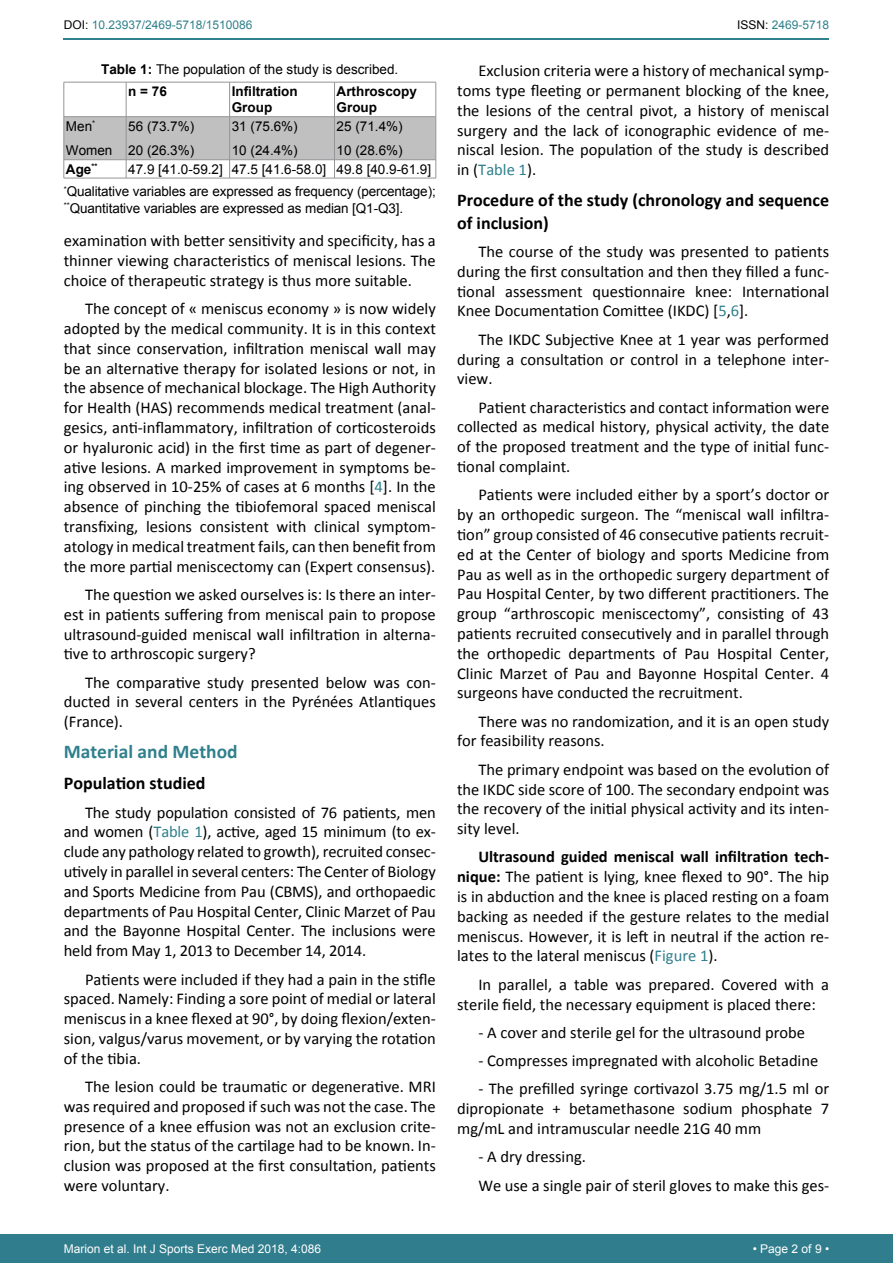
<style>
.page{position:relative;width:893px;height:1263px;background:#fff}
.page>*{position:absolute;margin:0;border:0;box-sizing:border-box;transform-origin:0 0}
.t1{font:700 19.5px "Calibri";color:#30808d}
.t2{font:700 18px/22.5px "Calibri";color:#000}
.t3{font:16.5px/19.8px "Calibri";color:#000;text-align:justify}
.t4{font:13.5px/24.8px "Arial";letter-spacing:-.01em;color:#000}
.t5{font:700 13.5px/16.2px "Arial";color:#000}
.t6{font:12px "Arial";color:#fff}
.t7{font:12px "Arial";color:#30808d}
.s1{color:#000}
.s2{font-weight:700}
.s3{color:#30808d}
</style>
<div class="page">
<hr style="left:64px;top:38px;width:765px;height:2px;background:#30808d">
<div style="left:0;top:1234px;width:893px;height:29px;background:#307d8d"></div>
<hr style="left:64px;top:82px;width:62px;height:1px;background:#939598">
<hr style="left:64px;top:82px;width:1px;height:35px;background:#939598">
<hr style="left:126px;top:82px;width:104px;height:1px;background:#939598">
<hr style="left:126px;top:82px;width:1px;height:35px;background:#939598">
<hr style="left:230px;top:82px;width:104px;height:1px;background:#939598">
<hr style="left:229px;top:82px;width:1px;height:35px;background:#939598">
<hr style="left:334px;top:82px;width:102px;height:1px;background:#939598">
<hr style="left:334px;top:82px;width:1px;height:35px;background:#939598">
<hr style="left:436px;top:82px;width:1px;height:35px;background:#939598">
<hr style="left:64px;top:116px;width:62px;height:1px;background:#939598">
<hr style="left:126px;top:116px;width:104px;height:1px;background:#939598">
<hr style="left:230px;top:116px;width:104px;height:1px;background:#939598">
<hr style="left:334px;top:116px;width:102px;height:1px;background:#939598">
<svg style="left:64px;top:117px;width:373px;height:61px"></svg>
<hr style="left:64px;top:178px;width:62px;height:1px;background:#939598">
<hr style="left:126px;top:178px;width:104px;height:1px;background:#939598">
<hr style="left:230px;top:178px;width:104px;height:1px;background:#939598">
<hr style="left:334px;top:178px;width:102px;height:1px;background:#939598">
<p class="t7" style="left:64px;top:17px;width:190px"><span class="s1">DOI:</span> 10.23937/2469-5718/1510086</p>
<p class="t7" style="left:737px;top:17px;width:94px"><span class="s1">ISSN:</span> 2469-5718</p>
<p class="t4" style="left:128px;top:58px;width:272px;line-height:22.6px;text-indent:-27px"><span class="s2">Table 1:</span> The population of the study is described. <span class="s2">n = 76</span></p>
<p class="t5" style="left:232px;top:84px;width:68px">Infiltration<br>Group</p>
<p class="t5" style="left:337px;top:84px;width:82px">Arthroscopy<br>Group</p>
<p class="t4" style="left:66px;top:114px;width:48px">Men<sup>*<br></sup>Women</p>
<p class="t4" style="left:128px;top:114px;width:68px">56 (73.7%)<br>20 (26.3%)</p>
<p class="t4" style="left:232px;top:114px;width:68px">31 (75.6%)<br>10 (24.4%)</p>
<p class="t4" style="left:337px;top:114px;width:68px">25 (71.4%)<br>10 (28.6%)</p>
<p class="t5" style="left:66px;top:161px;width:33px">Age<sup>**</sup></p>
<p class="t4" style="left:64px;top:158px;width:373px;line-height:22.6px;text-indent:64px">47.9 [41.0-59.2] 47.5 [41.6-58.0] 49.8 [40.9-61.9] <sup>*</sup>Qualitative variables are expressed as frequency (percentage);</p>
<p class="t4" style="left:64px;top:196px;width:341px"><sup>**</sup>Quantitative variables are expressed as median [Q1-Q3].</p>
<p class="t3" style="left:64px;top:231px;width:374px">examination with better sensitivity and specificity, has a thinner viewing characteristics of meniscal lesions. The choice of therapeutic strategy is thus more suitable.</p>
<p class="t3" style="left:64px;top:299px;width:374px;text-indent:21px">The concept of « meniscus economy » is now widely adopted by the medical community. It is in this context that since conservation, infiltration meniscal wall may be an alternative therapy for isolated lesions or not, in the absence of mechanical blockage. The High Authority for Health (HAS) recommends medical treatment (anal&shy;gesics, anti-inflammatory, infiltration of corticosteroids or hyaluronic acid) in the first time as part of degener&shy;ative lesions. A marked improvement in symptoms be&shy;ing observed in 10-25% of cases at 6 months [<span class="s3">4</span>]. In the absence of pinching the tibiofemoral spaced meniscal transfixing, lesions consistent with clinical symptom&shy;atology in medical treatment fails, can then benefit from the more partial meniscectomy can (Expert consensus).</p>
<p class="t3" style="left:64px;top:585px;width:374px;text-indent:21px">The question we asked ourselves is: Is there an inter&shy;est in patients suffering from meniscal pain to propose ultrasound-guided meniscal wall infiltration in alterna&shy;tive to arthroscopic surgery?</p>
<p class="t3" style="left:64px;top:672px;width:374px;text-indent:21px">The comparative study presented below was con&shy;ducted in several centers in the Pyrénées Atlantiques (France).</p>
<p class="t1" style="left:64px;top:740px;width:175px">Material and Method</p>
<p class="t2" style="left:64px;top:771px;width:143px">Population studied</p>
<p class="t3" style="left:64px;top:802px;width:374px;text-indent:21px">The study population consisted of 76 patients, men and women (<span class="s3">Table 1</span>), active, aged 15 minimum (to ex&shy;clude any pathology related to growth), recruited consec&shy;utively in parallel in several centers: The Center of Biology and Sports Medicine from Pau (CBMS), and orthopaedic departments of Pau Hospital Center, Clinic Marzet of Pau and the Bayonne Hospital Center. The inclusions were held from May 1, 2013 to December 14, 2014.</p>
<p class="t3" style="left:64px;top:969px;width:374px;text-indent:21px">Patients were included if they had a pain in the stifle spaced. Namely: Finding a sore point of medial or lateral meniscus in a knee flexed at 90°, by doing flexion/exten&shy;sion, valgus/varus movement, or by varying the rotation of the tibia.</p>
<p class="t3" style="left:64px;top:1077px;width:374px;text-indent:21px">The lesion could be traumatic or degenerative. MRI was required and proposed if such was not the case. The presence of a knee effusion was not an exclusion crite&shy;rion, but the status of the cartilage had to be known. In&shy;clusion was proposed at the first consultation, patients were voluntary.</p>
<p class="t3" style="left:457px;top:61px;width:374px;text-indent:21px">Exclusion criteria were a history of mechanical symp&shy;toms type fleeting or permanent blocking of the knee, the lesions of the central pivot, a history of meniscal surgery and the lack of iconographic evidence of me&shy;niscal lesion. The population of the study is described in (<span class="s3">Table 1</span>).</p>
<p class="t2" style="left:457px;top:188px;width:374px">Procedure of the study (chronology and sequence of inclusion)</p>
<p class="t3" style="left:457px;top:242px;width:374px;text-indent:21px">The course of the study was presented to patients during the first consultation and then they filled a func&shy;tional assessment questionnaire knee: International Knee Documentation Comittee (IKDC) [<span class="s3">5</span>,<span class="s3">6</span>].</p>
<p class="t3" style="left:457px;top:329px;width:374px;text-indent:21px">The IKDC Subjective Knee at 1 year was performed during a consultation or control in a telephone inter&shy;view.</p>
<p class="t3" style="left:457px;top:397px;width:374px;text-indent:21px">Patient characteristics and contact information were collected as medical history, physical activity, the date of the proposed treatment and the type of initial func&shy;tional complaint.</p>
<p class="t3" style="left:457px;top:485px;width:374px;text-indent:21px">Patients were included either by a sport’s doctor or by an orthopedic surgeon. The “meniscal wall infiltra&shy;tion” group consisted of 46 consecutive patients recruit&shy;ed at the Center of biology and sports Medicine from Pau as well as in the orthopedic surgery department of Pau Hospital Center, by two different practitioners. The group “arthroscopic meniscectomy”, consisting of 43 patients recruited consecutively and in parallel through the orthopedic departments of Pau Hospital Center, Clinic Marzet of Pau and Bayonne Hospital Center. 4 surgeons have conducted the recruitment.</p>
<p class="t3" style="left:457px;top:711px;width:374px;text-indent:21px">There was no randomization, and it is an open study for feasibility reasons.</p>
<p class="t3" style="left:457px;top:759px;width:374px;text-indent:21px">The primary endpoint was based on the evolution of the IKDC side score of 100. The secondary endpoint was the recovery of the initial physical activity and its inten&shy;sity level.</p>
<p class="t3" style="left:457px;top:847px;width:374px;text-indent:21px"><span class="s2">Ultrasound guided meniscal wall infiltration tech&shy;nique:</span> The patient is lying, knee flexed to 90°. The hip is in abduction and the knee is placed resting on a foam backing as needed if the gesture relates to the medial meniscus. However, it is left in neutral if the action re&shy;lates to the lateral meniscus (<span class="s3">Figure 1</span>).</p>
<p class="t3" style="left:457px;top:974px;width:374px;text-indent:21px">In parallel, a table was prepared. Covered with a sterile field, the necessary equipment is placed there:</p>
<p class="t3" style="left:478px;top:1022px;width:328px">- A cover and sterile gel for the ultrasound probe</p>
<p class="t3" style="left:478px;top:1051px;width:341px">- Compresses impregnated with alcoholic Betadine</p>
<p class="t3" style="left:457px;top:1079px;width:374px;text-indent:21px">- The prefilled syringe cortivazol 3.75 mg/1.5 ml or dipropionate + betamethasone sodium phosphate 7 mg/mL and intramuscular needle 21G 40 mm</p>
<p class="t3" style="left:478px;top:1143px;width:352px;line-height:28.3px">- A dry dressing.<br>We use a single pair of steril gloves to make this ges-</p>
<p class="t6" style="left:64px;top:1241px;width:259px">Marion et al. Int J Sports Exerc Med 2018, 4:086</p>
<p class="t6" style="left:753px;top:1241px;width:78px">• Page 2 of 9 •</p>
</div>
